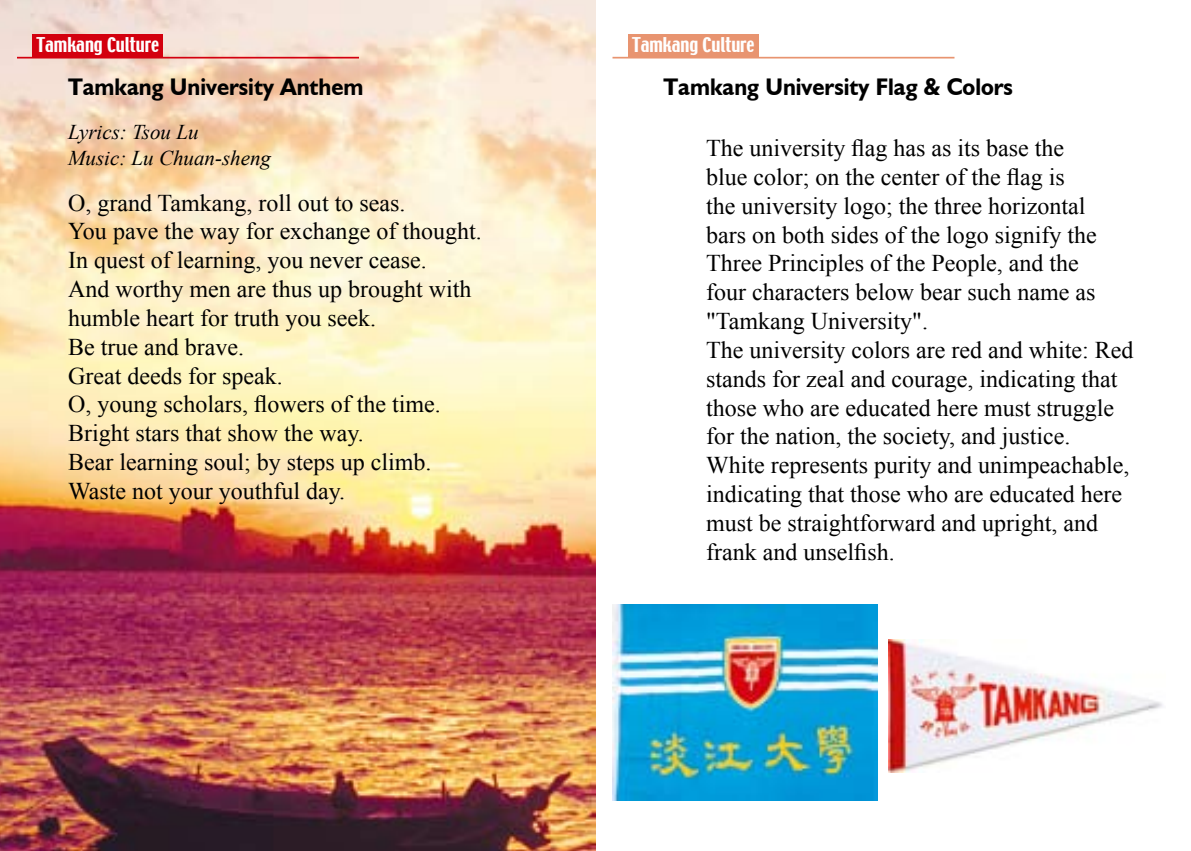
<style>
.page{position:relative;width:1191px;height:851px;background:#fff}
.page>*{position:absolute;margin:0;border:0;box-sizing:border-box;transform-origin:0 0}
.t1{font:24px/28.8px "Times New Roman";color:#000}
.t2{font:700 24px "Humanist 521 BT";color:#000;scale:.95 1}
.t3{font:italic 21px/25.2px "Times New Roman";color:#000}
.t4{font:18px "Techno";color:#fff}
</style>
<div class="page">
<img style="left:0;top:0;width:595px;height:850px">
<div style="left:33px;top:34px;width:130px;height:24px;background:#d3000e"></div>
<hr style="left:17px;top:57px;width:342px;height:1px;background:#d3000e">
<div style="left:628px;top:34px;width:130px;height:24px;background:#e89470"></div>
<hr style="left:612px;top:57px;width:342px;height:1px;background:#e89470">
<img style="left:612px;top:604px;width:265px;height:196px">
<img style="left:889px;top:639px;width:274px;height:133px">
<p class="t4" style="left:37px;top:33px;width:124px">Tamkang Culture</p>
<p class="t4" style="left:632px;top:33px;width:124px">Tamkang Culture</p>
<p class="t2" style="left:68px;top:72px;width:312px">Tamkang University Anthem</p>
<p class="t2" style="left:663px;top:72px;width:369px">Tamkang University Flag &amp; Colors</p>
<p class="t3" style="left:68px;top:119px;width:204px">Lyrics: Tsou Lu<br>Music: Lu Chuan-sheng</p>
<p class="t1" style="left:68px;top:188px;width:415px">O, grand Tamkang, roll out to seas.<br>You pave the way for exchange of thought.<br>In quest of learning, you never cease.<br>And worthy men are thus up brought with humble heart for truth you seek.<br>Be true and brave.<br>Great deeds for speak.<br>O, young scholars, flowers of the time.<br>Bright stars that show the way.<br>Bear learning soul; by steps up climb.<br>Waste not your youthful day.</p>
<p class="t1" style="left:706px;top:133px;width:429px">The university flag has as its base the<br>blue color; on the center of the flag is<br>the university logo; the three horizontal<br>bars on both sides of the logo signify the Three Principles of the People, and the<br>four characters below bear such name as "Tamkang University".<br>The university colors are red and white: Red stands for zeal and courage, indicating that those who are educated here must struggle for the nation, the society, and justice.<br>White represents purity and unimpeachable, indicating that those who are educated here must be straightforward and upright, and frank and unselfish.</p>
</div>
